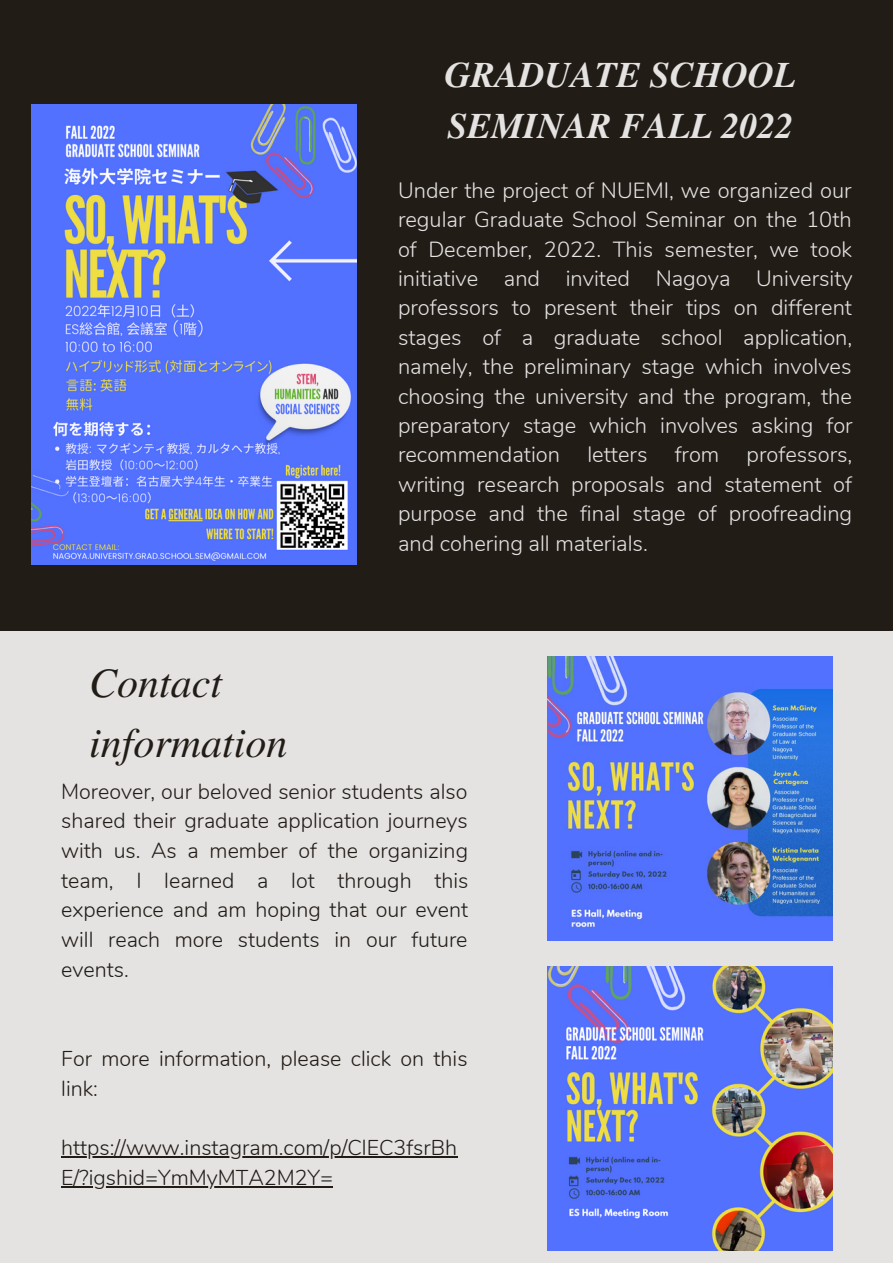
<style>
.page{position:relative;width:893px;height:1264px;background:#fff}
.page>*{position:absolute;margin:0;border:0;box-sizing:border-box;transform-origin:0 0}
.t1{font:italic 42px/59.6px "Te X Gyre Termes";color:#221c17}
.t2{font:italic 700 36px/50.6px "Te X Gyre Termes";color:#e4e3e2}
.t3{font:300 21.9px/29.4px "Nunito";color:#e4e3e2;text-align:justify}
.t4{font:300 21.45px/29.7px "Nunito";color:#221c17}
</style>
<div class="page">
<div style="left:0;top:0;width:892px;height:1262px;background:#221c17"></div>
<div style="left:0;top:631px;width:892px;height:631px;background:#e4e3e2"></div>
<img style="left:31px;top:105px;width:325px;height:460px">
<img style="left:547px;top:656px;width:285px;height:284px">
<img style="left:547px;top:966px;width:285px;height:284px">
<hr style="left:61px;top:1156px;width:396px;height:1px;background:#221c17">
<hr style="left:61px;top:1185px;width:272px;height:2px;background:#221c17">
<h2 class="t2" style="left:445px;top:48px;width:352px">GRADUATE SCHOOL<br>SEMINAR FALL 2022</h2>
<p class="t3" style="left:398px;top:176px;width:456px">Under the project of NUEMI, we organized our regular Graduate School Seminar on the 10th of December, 2022. This semester, we took initiative and invited Nagoya University professors to present their tips on different stages of a graduate school application, namely, the preliminary stage which involves choosing the university and the program, the preparatory stage which involves asking for recommendation letters from professors, writing research proposals and statement of purpose and the final stage of proofreading and cohering all materials.</p>
<h1 class="t1" style="left:89px;top:650px;width:200px">Contact information</h1>
<p class="t4" style="left:61px;top:776px;width:408px;text-align:justify">Moreover, our beloved senior students also shared their graduate application journeys with us. As a member of the organizing team, I learned a lot through this experience and am hoping that our event will reach more students in our future events.</p>
<p class="t4" style="left:61px;top:1044px;width:408px">For more information, please click on this link:</p>
<p class="t4" style="left:61px;top:1133px;width:397px">https://www.instagram.com/p/ClEC3fsrBh<br>E/?igshid=YmMyMTA2M2Y=</p>
</div>
